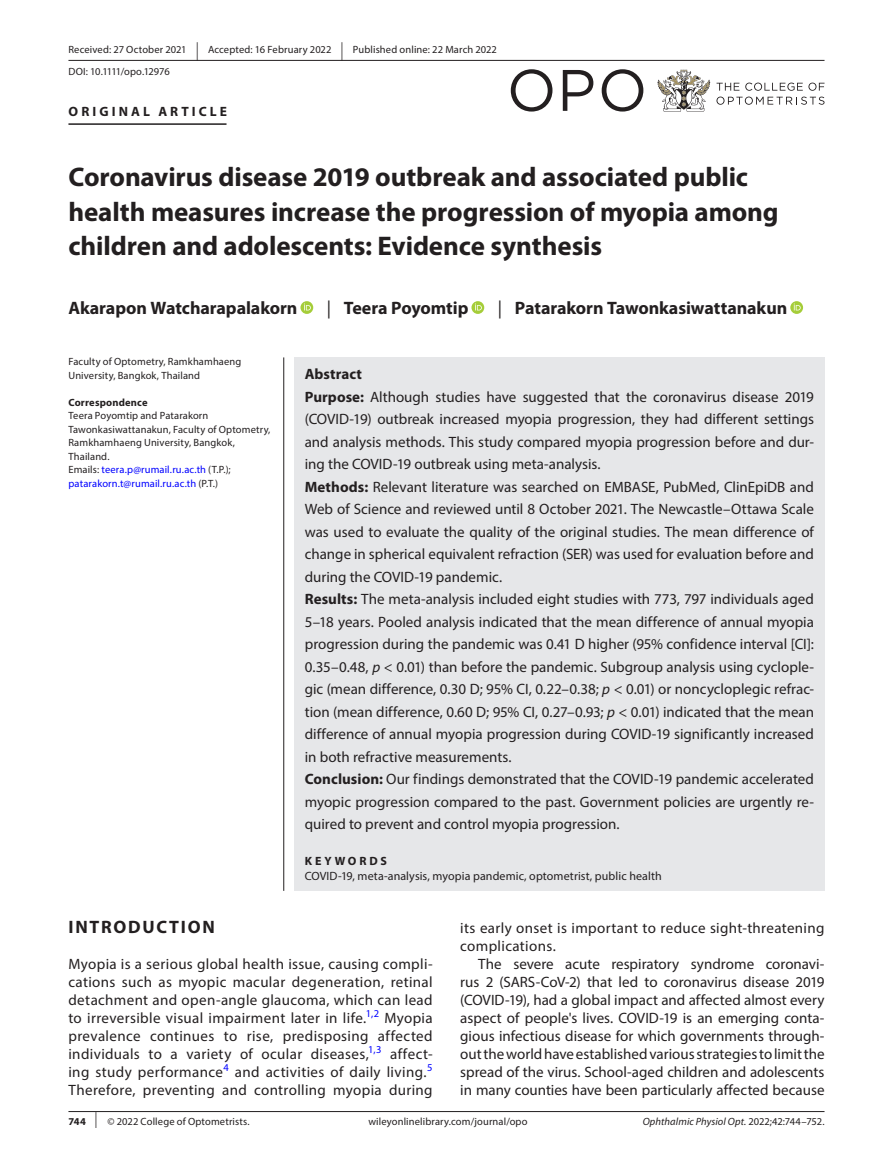
<style>
.page{position:relative;width:893px;height:1174px;background:#fff}
.page>*{position:absolute;margin:0;border:0;box-sizing:border-box;transform-origin:0 0}
.t1{font:700 27px/34.5px "Myriad Pro";letter-spacing:-.005em;color:#231f20}
.t2{font:700 18px "Myriad Pro";letter-spacing:-.005em;color:#231f20}
.t3{font:700 18px "Myriad Pro";letter-spacing:.095em;color:#231f20}
.t4{font:15px/22.5px "Myriad Pro";color:#231f20;text-align:justify}
.t5{font:15px/18px "Myriad Pro";letter-spacing:.02em;color:#231f20}
.t6{font:15px "Myriad Pro";letter-spacing:.025em;color:#231f20}
.t7{font:700 13.5px "Myriad Pro";letter-spacing:.23em;color:#231f20}
.t8{font:12px "Myriad Pro";letter-spacing:.01em;color:#231f20}
.t9{font:700 12px "Myriad Pro";letter-spacing:.24em;color:#231f20}
.t10{font:10.5px/13.5px "Myriad Pro";letter-spacing:.01em;color:#231f20}
.t11{font:italic 10.5px "Myriad Pro";letter-spacing:.01em;color:#231f20}
.t12{font:700 10.5px "Myriad Pro";letter-spacing:.015em;color:#231f20}
.t13{font:10.5px "Myriad Pro";color:#00f}
.s1{font-size:18.3px}
.s2{font-weight:400}
.s3{color:#00f}
.s4{font-weight:700}
.s5{font-style:italic}
.s6{font-style:normal}
</style>
<div class="page">
<hr style="left:68px;top:1111px;width:756px;height:1px;background:#231f20">
<svg style="left:716px;top:83px;width:23px;height:8px"></svg>
<svg style="left:745px;top:83px;width:79px;height:8px"></svg>
<svg style="left:716px;top:97px;width:108px;height:8px"></svg>
<svg style="left:657px;top:69px;width:53px;height:43px"></svg>
<svg style="left:511px;top:69px;width:132px;height:43px"></svg>
<hr style="left:68px;top:60px;width:756px;height:1px;background:#231f20">
<hr style="left:68px;top:123px;width:159px;height:2px;background:#231f20">
<svg style="left:300px;top:301px;width:13px;height:13px"></svg>
<svg style="left:304px;top:303px;width:7px;height:7px"></svg>
<svg style="left:471px;top:301px;width:13px;height:13px"></svg>
<svg style="left:475px;top:303px;width:7px;height:7px"></svg>
<svg style="left:790px;top:301px;width:13px;height:13px"></svg>
<svg style="left:794px;top:303px;width:7px;height:7px"></svg>
<div style="left:294px;top:357px;width:530px;height:534px;background:#e6e7e9"></div>
<hr style="left:283px;top:357px;width:1px;height:534px;background:#231f20">
<p class="t10" style="left:68px;top:39px;width:430px;line-height:22px">Received: 27 October 2021 <span class="s1">|</span> Accepted: 16 February 2022 <span class="s1">|</span> Published online: 22 March 2022<br>DOI: 10.1111/opo.12976</p>
<p class="t7" style="left:69px;top:102px;width:160px">ORIGINAL ARTICLE</p>
<h1 class="t1" style="left:68px;top:159px;width:712px">Coronavirus disease 2019 outbreak and associated public health measures increase the progression of myopia among children and adolescents: Evidence synthesis</h1>
<p class="t2" style="left:68px;top:296px;width:230px">Akarapon Watcharapalakorn</p>
<p class="t2" style="left:327px;top:296px;width:143px"><span class="s2">|</span> Teera Poyomtip</p>
<p class="t2" style="left:498px;top:296px;width:291px"><span class="s2">|</span> Patarakorn Tawonkasiwattanakun</p>
<p class="t10" style="left:68px;top:355px;width:174px">Faculty of Optometry, Ramkhamhaeng<br>University, Bangkok, Thailand</p>
<p class="t12" style="left:68px;top:395px;width:81px">Correspondence</p>
<p class="t10" style="left:68px;top:409px;width:204px">Teera Poyomtip and Patarakorn Tawonkasiwattanakun, Faculty of Optometry, Ramkhamhaeng University, Bangkok, Thailand.<br>Emails: <span class="s3">teera.p@rumail.ru.ac.th</span> (T.P.); <span class="s3">patarakorn.t@rumail.ru.ac.th</span> (P.T.)</p>
<p class="t4" style="left:305px;top:363px;width:511px;text-align:left"><span class="s4">Abstract<br>Purpose:</span> Although studies have suggested that the coronavirus disease 2019 (COVID-19) outbreak increased myopia progression, they had different settings and analysis methods. This study compared myopia progression before and dur&shy;ing the COVID-19 outbreak using meta-analysis.<br><span class="s4">Methods:</span> Relevant literature was searched on EMBASE, PubMed, ClinEpiDB and Web of Science and reviewed until 8 October 2021. The Newcastle–Ottawa Scale was used to evaluate the quality of the original studies. The mean difference of change in spherical equivalent refraction (SER) was used for evaluation before and during the COVID-19 pandemic.<br><span class="s4">Results:</span> The meta-analysis included eight studies with 773, 797 individuals aged 5–18 years. Pooled analysis indicated that the mean difference of annual myopia progression during the pandemic was 0.41 D higher (95% confidence interval [CI]:<br>0.35–0.48, <span class="s5">p</span> &lt; 0.01) than before the pandemic. Subgroup analysis using cyclople&shy;gic (mean difference, 0.30 D; 95% CI, 0.22–0.38; <span class="s5">p</span> &lt; 0.01) or noncycloplegic refrac&shy;tion (mean difference, 0.60 D; 95% CI, 0.27–0.93; <span class="s5">p</span> &lt; 0.01) indicated that the mean difference of annual myopia progression during COVID-19 significantly increased in both refractive measurements.<br><span class="s4">Conclusion:</span> Our findings demonstrated that the COVID-19 pandemic accelerated myopic progression compared to the past. Government policies are urgently re&shy;quired to prevent and control myopia progression.</p>
<p class="t9" style="left:305px;top:853px;width:84px">KEYWORDS</p>
<p class="t8" style="left:305px;top:869px;width:358px">COVID-19, meta-analysis, myopia pandemic, optometrist, public health</p>
<p class="t3" style="left:68px;top:915px;width:148px">INTRODUCTION</p>
<p class="t4" style="left:68px;top:955px;width:366px;line-height:18px">Myopia is a serious global health issue, causing compli&shy;cations such as myopic macular degeneration, retinal detachment and open-angle glaucoma, which can lead to irreversible visual impairment later in life.</p>
<p class="t13" style="left:366px;top:1006px;width:15px">1,2</p>
<p class="t4" style="left:68px;top:1009px;width:366px;line-height:18px;text-indent:316px">Myopia prevalence continues to rise, predisposing affected individuals to a variety of ocular diseases,</p>
<p class="t13" style="left:368px;top:1042px;width:15px">1,3</p>
<p class="t4" style="left:390px;top:1042px;width:44px">affect-</p>
<p class="t6" style="left:68px;top:1063px;width:156px">ing study performance</p>
<p class="t13" style="left:223px;top:1060px;width:7px">4</p>
<p class="t6" style="left:235px;top:1063px;width:193px">and activities of daily living.</p>
<p class="t13" style="left:427px;top:1060px;width:7px">5</p>
<p class="t5" style="left:68px;top:1081px;width:366px">Therefore, preventing and controlling myopia during</p>
<p class="t5" style="left:460px;top:919px;width:366px">its early onset is important to reduce sight-threatening complications.</p>
<p class="t4" style="left:460px;top:955px;width:366px;line-height:18px;text-indent:18px">The severe acute respiratory syndrome coronavi&shy;rus 2 (SARS-CoV-2) that led to coronavirus disease 2019 (COVID-19), had a global impact and affected almost every aspect of people's lives. COVID-19 is an emerging conta&shy;gious infectious disease for which governments through&shy;out the world have established various strategies to limit the spread of the virus. School-aged children and adolescents in many counties have been particularly affected because</p>
<p class="t10" style="left:68px;top:1115px;width:183px"><span class="s4">744</span> <sup>|</sup> © 2022 College of Optometrists.</p>
<p class="t10" style="left:368px;top:1115px;width:161px">wileyonlinelibrary.com/journal/opo</p>
<p class="t11" style="left:643px;top:1115px;width:183px">Ophthalmic Physiol Opt<span class="s6">. 2022;42:744–752.</span></p>
</div>
